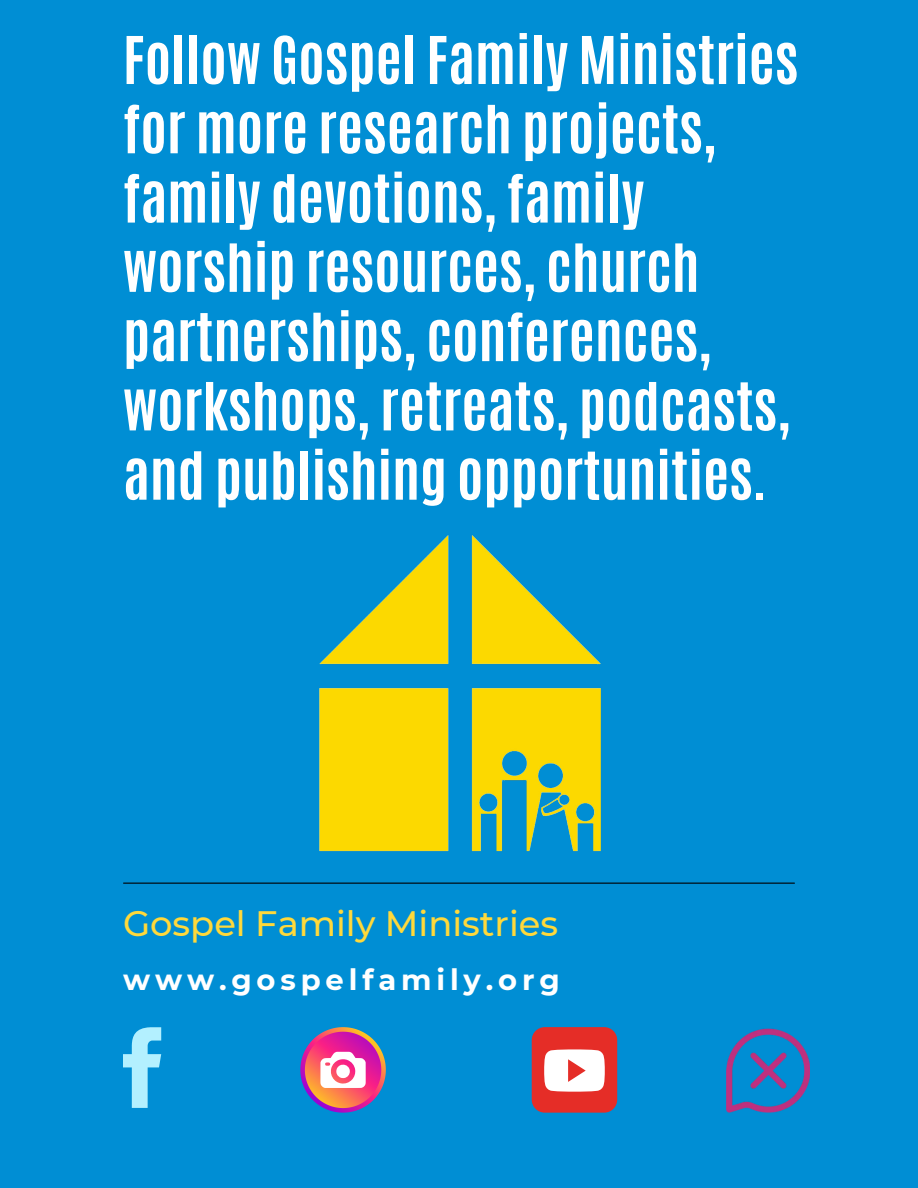
<style>
.page{position:relative;width:918px;height:1188px;background:#008ed4}
.page>*{position:absolute;margin:0;border:0;box-sizing:border-box;transform-origin:0 0}
.t1{font:700 55.95px/69.3px "Antonio";color:#fff}
.t2{font:500 35.25px "Montserrat";color:#ffd93b}
.t3{font:700 28.95px "Montserrat";letter-spacing:.165em;color:#fff}
</style>
<div class="page">
<hr style="left:124px;top:883px;width:670px;height:1px;background:#000">
<svg style="left:123px;top:1027px;width:38px;height:81px"></svg>
<svg style="left:300px;top:1027px;width:86px;height:86px"></svg>
<div style="left:532px;top:1027px;width:85px;height:86px;background:#e52d27;border-radius:13px"></div>
<svg style="left:544px;top:1049px;width:61px;height:43px;background:#fbdfde"></svg>
<img style="left:726px;top:1028px;width:83px;height:85px">
<img style="left:319px;top:535px;width:282px;height:317px">
<h2 class="t1" style="left:123px;top:26px;width:677px">Follow Gospel Family Ministries for more research projects, family devotions, family worship resources, church partnerships, conferences, workshops, retreats, podcasts, and publishing opportunities.</h2>
<p class="t2" style="left:123px;top:902px;width:437px">Gospel Family Ministries</p>
<p class="t3" style="left:123px;top:962px;width:438px">www.gospelfamily.org</p>
</div>
